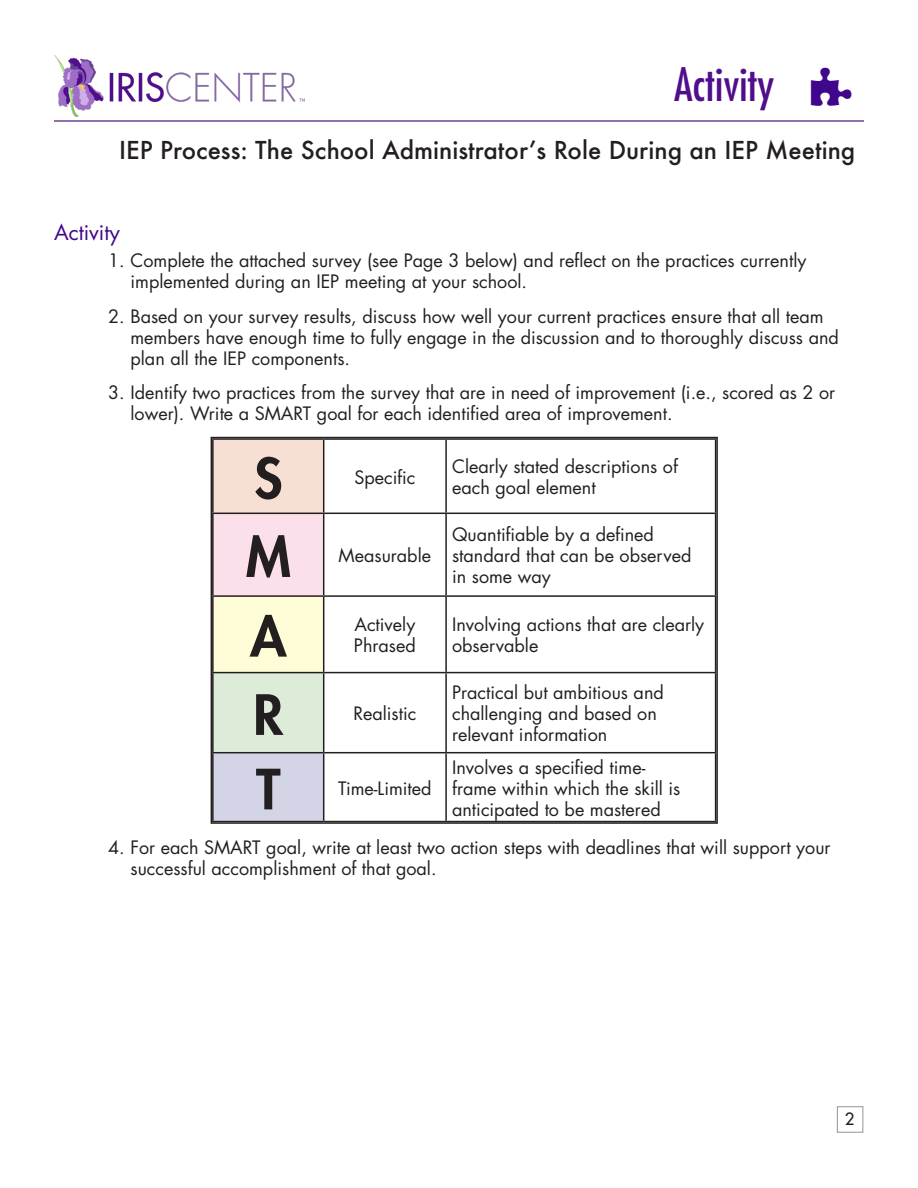
<style>
.page{position:relative;width:918px;height:1188px;background:#fff}
.page>*{position:absolute;margin:0;border:0;box-sizing:border-box;transform-origin:0 0}
.t1{font:800 54px "Futura Std";color:#231f20}
.t2{font:condensed 45px "Futura Std";color:#500d8c}
.t3{font:500 24px "Futura";color:#231f20}
.IRIS__HDR{font:21px "Futura Std";color:#40068b}
.t4{font:18px/21px "Futura Std";color:#231f20}
.t5{font:500 16.5px "Futura Std";color:#231f20}
</style>
<div class="page">
<div style="left:837px;top:1106px;width:26px;height:27px;border:1px solid #939598"></div>
<hr style="left:54px;top:120px;width:810px;height:2px;background:#9170ab">
<img style="left:54px;top:55px;width:250px;height:62px">
<div style="left:213px;top:439px;width:111px;height:74px;background:#f8dfd3"></div>
<div style="left:213px;top:513px;width:111px;height:83px;background:#fbdfeb"></div>
<div style="left:213px;top:596px;width:111px;height:77px;background:#fffcd8"></div>
<div style="left:213px;top:673px;width:111px;height:80px;background:#ddecd9"></div>
<div style="left:213px;top:753px;width:111px;height:69px;background:#d4d4e7"></div>
<hr style="left:323px;top:440px;width:1px;height:73px;background:#231f20">
<hr style="left:445px;top:440px;width:2px;height:73px;background:#231f20">
<hr style="left:212px;top:513px;width:112px;height:1px;background:#231f20">
<hr style="left:324px;top:513px;width:122px;height:1px;background:#231f20">
<hr style="left:323px;top:514px;width:1px;height:81px;background:#231f20">
<hr style="left:446px;top:513px;width:270px;height:1px;background:#231f20">
<hr style="left:445px;top:514px;width:2px;height:81px;background:#231f20">
<hr style="left:212px;top:595px;width:112px;height:2px;background:#231f20">
<hr style="left:324px;top:595px;width:122px;height:2px;background:#231f20">
<hr style="left:323px;top:597px;width:1px;height:75px;background:#231f20">
<hr style="left:446px;top:595px;width:270px;height:2px;background:#231f20">
<hr style="left:445px;top:597px;width:2px;height:75px;background:#231f20">
<hr style="left:212px;top:672px;width:112px;height:1px;background:#231f20">
<hr style="left:324px;top:672px;width:122px;height:1px;background:#231f20">
<hr style="left:323px;top:673px;width:1px;height:79px;background:#231f20">
<hr style="left:446px;top:672px;width:270px;height:1px;background:#231f20">
<hr style="left:445px;top:673px;width:2px;height:79px;background:#231f20">
<hr style="left:212px;top:752px;width:112px;height:1px;background:#231f20">
<hr style="left:324px;top:752px;width:122px;height:1px;background:#231f20">
<hr style="left:323px;top:753px;width:1px;height:68px;background:#231f20">
<hr style="left:446px;top:752px;width:270px;height:1px;background:#231f20">
<hr style="left:445px;top:753px;width:2px;height:68px;background:#231f20">
<div style="left:211px;top:437px;width:507px;height:387px;border:2px solid #231f20"></div>
<h2 class="t2" style="left:674px;top:57px;width:102px">Activity</h2>
<p class="t3" style="left:119px;top:133px;width:738px">IEP Process: The School Administrator’s Role During an IEP Meeting</p>
<p class="IRIS__HDR" style="left:54px;top:218px;width:67px">Activity</p>
<p class="t4" style="left:130px;top:250px;width:677px;text-indent:-22px">1. Complete the attached survey (see Page 3 below) and reflect on the practices currently implemented during an IEP meeting at your school.</p>
<p class="t4" style="left:130px;top:306px;width:710px;text-indent:-22px">2. Based on your survey results, discuss how well your current practices ensure that all team members have enough time to fully engage in the discussion and to thoroughly discuss and plan all the IEP components.</p>
<p class="t4" style="left:130px;top:382px;width:706px;text-indent:-22px">3. Identify two practices from the survey that are in need of improvement (i.e., scored as 2 or lower). Write a SMART goal for each identified area of improvement.</p>
<p class="t1" style="left:254px;top:444px;width:30px">S</p>
<p class="t4" style="left:354px;top:467px;width:62px">Specific</p>
<p class="t4" style="left:452px;top:456px;width:227px">Clearly stated descriptions of each goal element</p>
<p class="t1" style="left:246px;top:523px;width:47px">M</p>
<p class="t4" style="left:452px;top:524px;width:241px">Quantifiable by a defined standard that can be observed in some way</p>
<p class="t4" style="left:339px;top:545px;width:94px">Measurable</p>
<p class="t1" style="left:250px;top:603px;width:38px">A</p>
<p class="t4" style="left:354px;top:614px;width:63px">Actively<br>Phrased</p>
<p class="t4" style="left:452px;top:614px;width:254px">Involving actions that are clearly observable</p>
<p class="t1" style="left:253px;top:681px;width:32px">R</p>
<p class="t4" style="left:353px;top:703px;width:65px">Realistic</p>
<p class="t4" style="left:452px;top:682px;width:213px">Practical but ambitious and challenging and based on relevant information</p>
<p class="t1" style="left:256px;top:755px;width:26px">T</p>
<p class="t4" style="left:338px;top:778px;width:95px">Time-Limited</p>
<p class="t4" style="left:452px;top:757px;width:230px">Involves a specified time&shy;frame within which the skill is anticipated to be mastered</p>
<p class="t4" style="left:130px;top:837px;width:702px;text-indent:-22px">4. For each SMART goal, write at least two action steps with deadlines that will support your successful accomplishment of that goal.</p>
<p class="t5" style="left:845px;top:1109px;width:11px">2</p>
</div>
